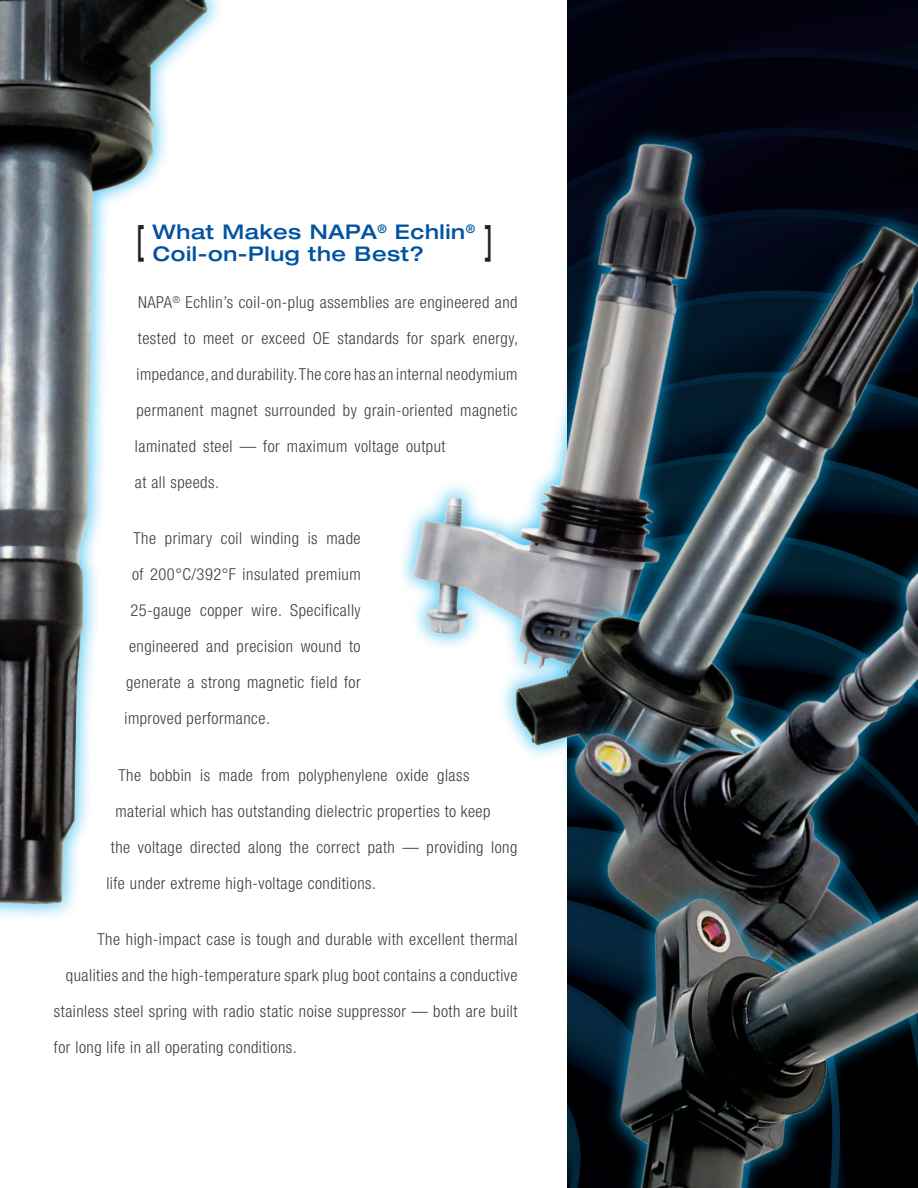
<style>
.page{position:relative;width:918px;height:1188px;background:#fff}
.page>*{position:absolute;margin:0;border:0;box-sizing:border-box;transform-origin:0 0}
.t1{font:500 expanded 40.5px "Helvetica Neue LT Std";color:#231f20;scale:.5 1}
.t2{font:500 expanded 20.25px/21.6px "Helvetica Neue LT Std";letter-spacing:.03em;color:#0153a0}
.t3{font:300 condensed 16.5px/36px "Helvetica Neue LT Std";letter-spacing:.03em;color:#3e3e3f}
</style>
<div class="page">
<img style="left:567px;top:0;width:351px;height:156px">
<div style="left:567px;top:110px;width:290px;height:46px;background:#01020d"></div>
<img style="left:402px;top:122px;width:443px;height:525px">
<img style="left:0;top:0;width:215px;height:912px">
<svg style="left:472px;top:156px;width:446px;height:491px"></svg>
<img style="left:490px;top:175px;width:428px;height:472px">
<svg style="left:501px;top:387px;width:417px;height:260px"></svg>
<img style="left:519px;top:408px;width:399px;height:83px">
<svg style="left:503px;top:491px;width:415px;height:251px"></svg>
<img style="left:519px;top:507px;width:399px;height:681px">
<h2 class="t2" style="left:153px;top:221px;width:324px">What Makes NAPA<sup>®</sup> Echlin<sup>®<br></sup>Coil-on-Plug the Best?</h2>
<h1 class="t1" style="left:484px;top:214px;width:19px">]</h1>
<p class="t3" style="left:135px;top:284px;width:385px">NAPA<sup>®</sup> Echlin’s coil-on-plug assemblies are engineered and tested to meet or exceed OE standards for spark energy, impedance, and durability.The core has an internal neodymium permanent magnet surrounded by grain-oriented magnetic laminated steel — for maximum voltage output<br>at all speeds.</p>
<h1 class="t1" style="left:136px;top:214px;width:19px">[</h1>
<p class="t3" style="left:133px;top:520px;width:229px">The primary coil winding is made</p>
<p class="t3" style="left:132px;top:556px;width:230px">of 200°C/392°F insulated premium</p>
<p class="t3" style="left:130px;top:592px;width:232px">25-gauge copper wire. Specifically</p>
<p class="t3" style="left:129px;top:628px;width:233px">engineered and precision wound to</p>
<p class="t3" style="left:126px;top:664px;width:236px">generate a strong magnetic field for</p>
<p class="t3" style="left:124px;top:700px;width:147px">improved performance.</p>
<p class="t3" style="left:118px;top:757px;width:353px">The bobbin is made from polyphenylene oxide glass</p>
<p class="t3" style="left:115px;top:793px;width:376px">material which has outstanding dielectric properties to keep</p>
<p class="t3" style="left:111px;top:829px;width:408px">the voltage directed along the correct path — providing long</p>
<p class="t3" style="left:106px;top:865px;width:271px">life under extreme high-voltage conditions.</p>
<p class="t3" style="left:97px;top:921px;width:422px">The high-impact case is tough and durable with excellent thermal</p>
<p class="t3" style="left:66px;top:957px;width:453px">qualities and the high-temperature spark plug boot contains a conductive</p>
<p class="t3" style="left:54px;top:993px;width:465px">stainless steel spring with radio static noise suppressor — both are built</p>
<p class="t3" style="left:54px;top:1029px;width:244px">for long life in all operating conditions.</p>
</div>
